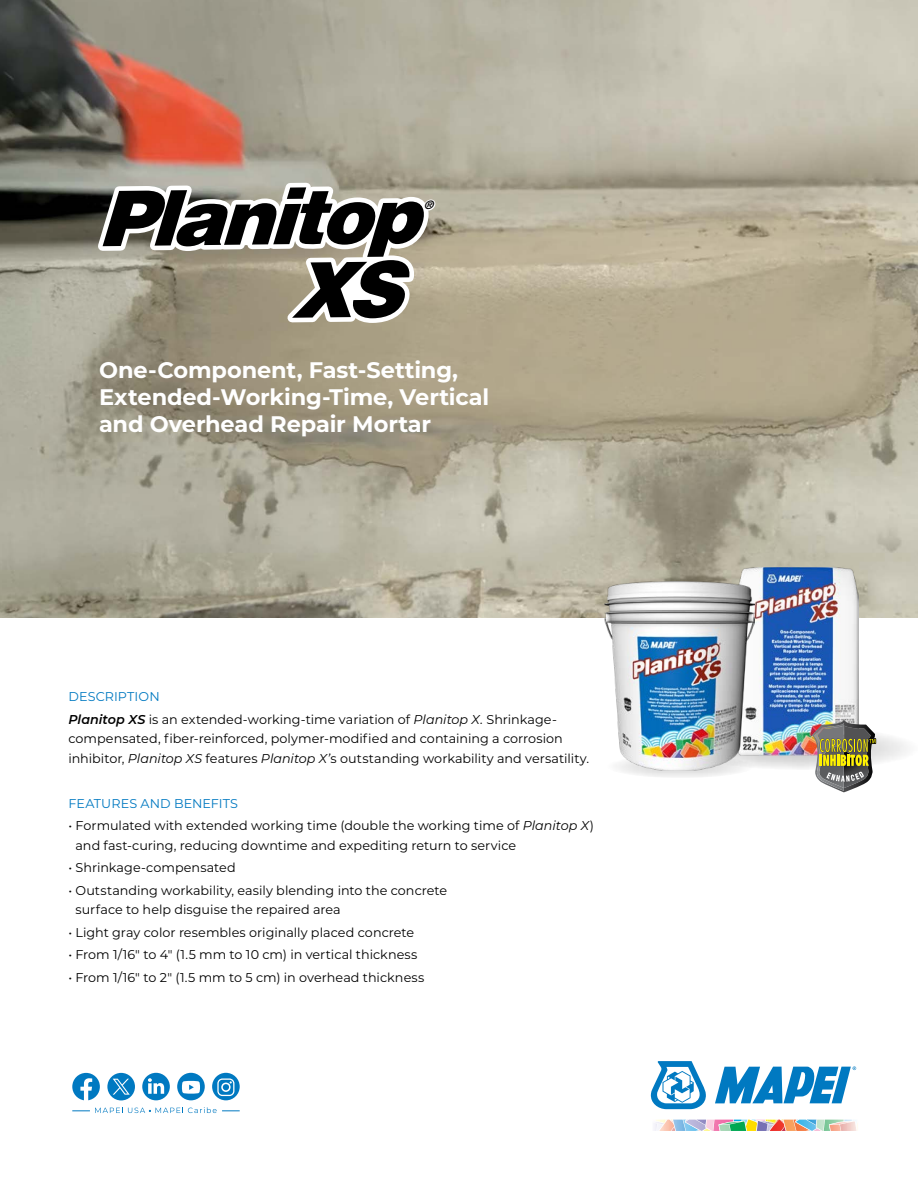
<style>
.page{position:relative;width:918px;height:1188px;background:#fff}
.page>*{position:absolute;margin:0;border:0;box-sizing:border-box;transform-origin:0 0}
.t1{font:italic 900 76.5px "Helvetica LT Std";color:#000}
.t2{font:700 22.5px/27px "Montserrat";letter-spacing:-.005em;color:#fff}
.t3{font:12.75px/19.5px "Montserrat";color:#000}
.t4{font:12.75px "Montserrat";letter-spacing:.005em;color:#0079c1}
.s1{color:#0079c1}
.s2{font-weight:600;font-style:italic}
.s3{font-style:italic}
</style>
<div class="page">
<img style="left:0;top:0;width:918px;height:617px">
<svg style="left:651px;top:1061px;width:55px;height:48px"></svg>
<svg style="left:715px;top:1066px;width:141px;height:37px"></svg>
<svg style="left:654px;top:1120px;width:204px;height:11px;background:#c1bbaf"></svg>
<svg style="left:72px;top:1073px;width:28px;height:27px"></svg>
<svg style="left:142px;top:1073px;width:28px;height:27px"></svg>
<svg style="left:212px;top:1073px;width:28px;height:27px"></svg>
<svg style="left:177px;top:1073px;width:28px;height:27px"></svg>
<div style="left:107px;top:1073px;width:28px;height:27px;background:#0079c1;border-radius:50%"></div>
<svg style="left:113px;top:1079px;width:17px;height:16px"></svg>
<svg style="left:72px;top:1107px;width:168px;height:6px"></svg>
<svg style="left:606px;top:755px;width:149px;height:23px"></svg>
<img style="left:736px;top:567px;width:122px;height:152px">
<img style="left:681px;top:719px;width:226px;height:73px">
<img style="left:605px;top:582px;width:149px;height:188px">
<svg style="left:117px;top:194px;width:318px;height:51px"></svg>
<svg style="left:292px;top:254px;width:121px;height:64px"></svg>
<h1 class="t1" style="left:97px;top:170px;width:323px;rotate:-1deg">Planitop</h1>
<h2 class="t2" style="left:99px;top:355px;width:392px">One-Component, Fast-Setting,<br>Extended-Working-Time, Vertical and Overhead Repair Mortar</h2>
<p class="t3" style="left:68px;top:685px;width:490px;line-height:22.5px"><span class="s1">DESCRIPTION<br></span><span class="s2">Planitop XS</span> is an extended-working-time variation of <span class="s3">Planitop X.</span> Shrinkage-</p>
<p class="t3" style="left:68px;top:729px;width:522px">compensated, fiber-reinforced, polymer-modified and containing a corrosion inhibitor, <span class="s3">Planitop XS</span> features <span class="s3">Planitop X’</span>s outstanding workability and versatility.</p>
<p class="t4" style="left:68px;top:795px;width:171px">FEATURES AND BENEFITS</p>
<p class="t3" style="left:76px;top:816px;width:520px;text-indent:-7px">• Formulated with extended working time (double the working time of <span class="s3">Planitop X</span>) and fast-curing, reducing downtime and expediting return to service</p>
<p class="t3" style="left:68px;top:858px;width:169px">• Shrinkage-compensated</p>
<p class="t3" style="left:76px;top:880px;width:373px;text-indent:-7px">• Outstanding workability, easily blending into the concrete surface to help disguise the repaired area</p>
<p class="t3" style="left:68px;top:922px;width:347px">• Light gray color resembles originally placed concrete</p>
<p class="t3" style="left:68px;top:945px;width:350px">• From 1/16" to 4" (1.5 mm to 10 cm) in vertical thickness</p>
<p class="t3" style="left:68px;top:967px;width:357px">• From 1/16" to 2" (1.5 mm to 5 cm) in overhead thickness</p>
</div>
